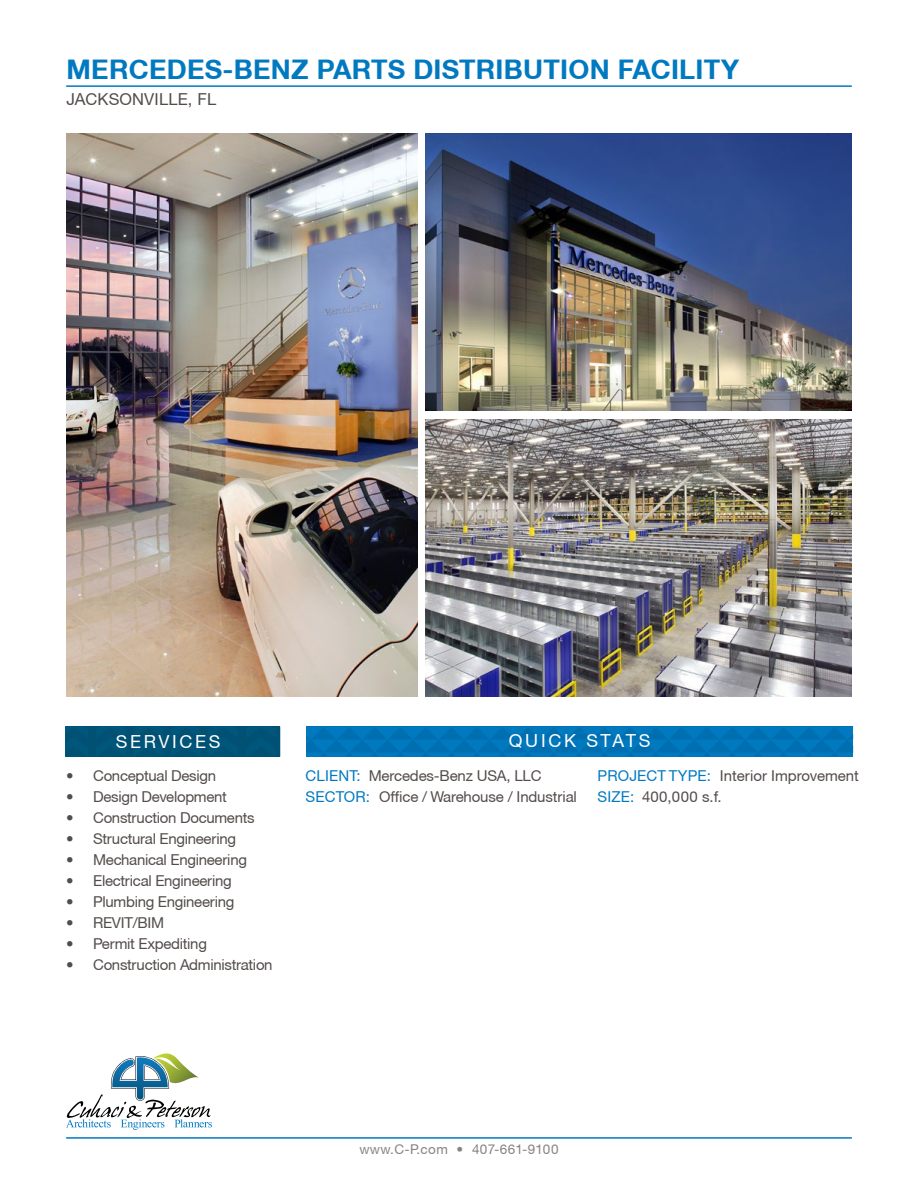
<style>
.page{position:relative;width:918px;height:1188px;background:#fff}
.page>*{position:absolute;margin:0;border:0;box-sizing:border-box;transform-origin:0 0}
.t1{font:700 27px "Helvetica Neue CE";letter-spacing:.01em;color:#0079c1}
.t2{font:18px "Helvetica Neue CE";letter-spacing:.15em;color:#fff}
.t3{font:16.5px "Helvetica Neue CE";letter-spacing:.01em;color:#534c4a}
.t4{font:15px/21.6px "Helvetica Neue CE";letter-spacing:-.02em;color:#534c4a}
.t5{font:15px/21.6px "Helvetica Neue CE";color:#534c4a}
.t6{font:15px "Helvetica Neue CE";letter-spacing:.01em;color:#0079c1}
.t7{font:13.5px "Helvetica Neue CE";letter-spacing:.03em;color:#898280}
.s1{color:#0079c1}
</style>
<div class="page">
<hr style="left:66px;top:1137px;width:786px;height:2px;background:#0079c1">
<hr style="left:66px;top:85px;width:786px;height:2px;background:#0079c1">
<svg style="left:66px;top:1054px;width:146px;height:76px"></svg>
<div style="left:66px;top:726px;width:214px;height:31px;background:#005275"></div>
<div style="left:306px;top:726px;width:547px;height:30px;background:#0074b8"></div>
<img style="left:66px;top:134px;width:351px;height:562px">
<img style="left:425px;top:134px;width:427px;height:276px">
<img style="left:425px;top:420px;width:427px;height:276px">
<h1 class="t1" style="left:66px;top:52px;width:674px">MERCEDES-BENZ PARTS DISTRIBUTION FACILITY</h1>
<p class="t3" style="left:66px;top:89px;width:151px">JACKSONVILLE, FL</p>
<p class="t2" style="left:116px;top:730px;width:106px">SERVICES</p>
<p class="t2" style="left:509px;top:730px;width:143px">QUICK STATS</p>
<p class="t4" style="left:66px;top:765px;width:152px">• Conceptual Design</p>
<p class="t4" style="left:66px;top:786px;width:162px">• Design Development</p>
<p class="t4" style="left:66px;top:807px;width:190px">• Construction Documents</p>
<p class="t4" style="left:66px;top:828px;width:171px">• Structural Engineering</p>
<p class="t4" style="left:66px;top:849px;width:182px">• Mechanical Engineering</p>
<p class="t4" style="left:66px;top:870px;width:167px">• Electrical Engineering</p>
<p class="t4" style="left:66px;top:891px;width:170px">• Plumbing Engineering</p>
<p class="t4" style="left:66px;top:912px;width:99px">• REVIT/BIM</p>
<p class="t4" style="left:66px;top:933px;width:142px">• Permit Expediting</p>
<p class="t4" style="left:66px;top:954px;width:208px">• Construction Administration</p>
<p class="t4" style="left:306px;top:765px;width:237px"><span class="s1">CLIENT:</span> Mercedes-Benz USA, LLC<br><span class="s1">SECTOR:</span></p>
<p class="t6" style="left:598px;top:766px;width:115px">PROJECT TYPE:</p>
<p class="t5" style="left:598px;top:765px;width:263px;text-indent:122px">Interior Improvement<br><span class="s1">SIZE:</span> 400,000 s.f.</p>
<p class="t4" style="left:379px;top:786px;width:199px">Office / Warehouse / Industrial</p>
<p class="t7" style="left:359px;top:1141px;width:201px">www.C-P.com • 407-661-9100</p>
</div>
